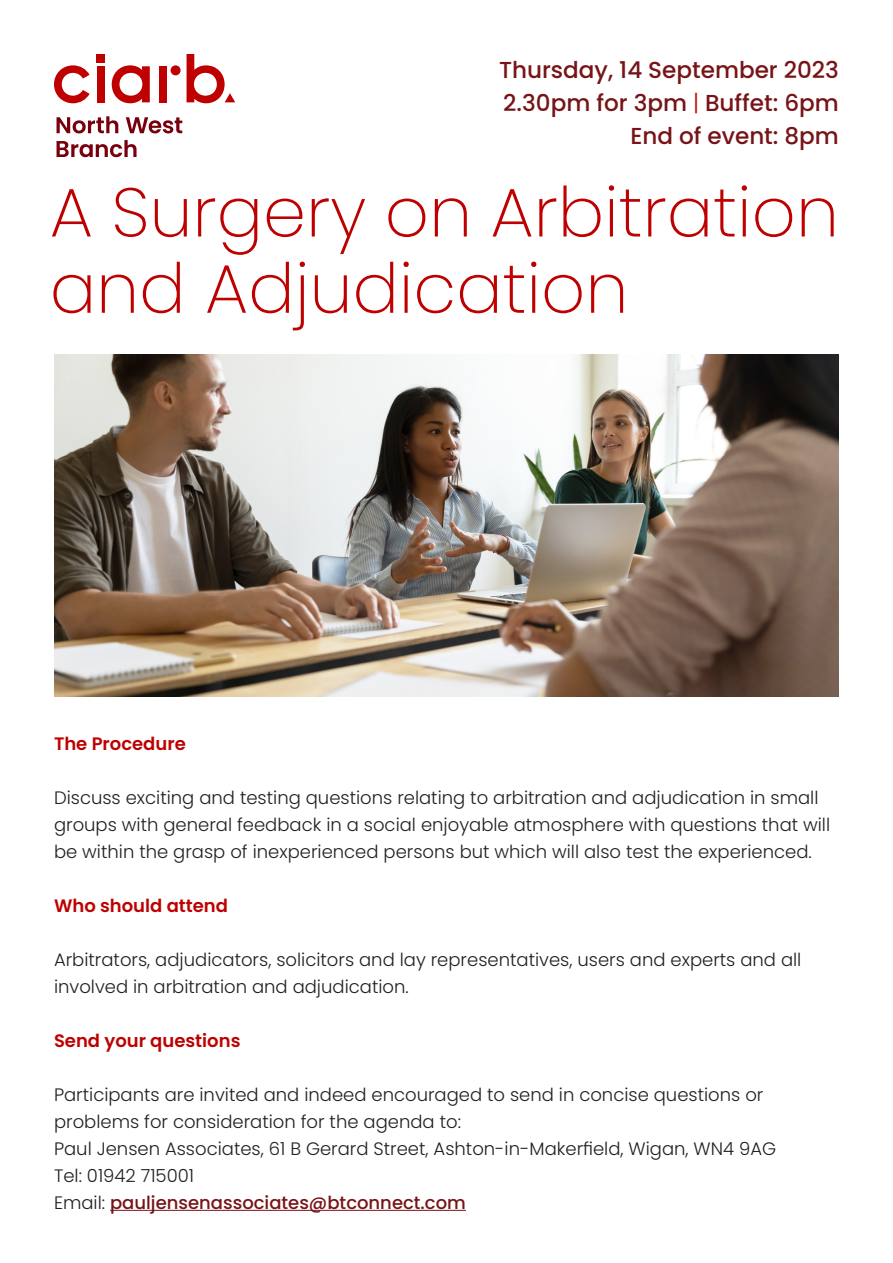
<style>
.page{position:relative;width:893px;height:1263px;background:#fff}
.page>*{position:absolute;margin:0;border:0;box-sizing:border-box;transform-origin:0 0}
.t1{font:200 69px/76.2px "Poppins";color:#be0000}
.t2{font:500 23.1px "Poppins";color:#771417}
.t3{font:300 18px/27px "Poppins";color:#231f20}
.t4{font:600 18px "Poppins";color:#be0000}
.t5{font:500 18px "Poppins";color:#771417}
.s1{font-weight:300;color:#be0000}
.s2{font-weight:300;color:#231f20}
</style>
<div class="page">
<img style="left:54px;top:354px;width:785px;height:342px">
<hr style="left:110px;top:1210px;width:356px;height:1px;background:#771417">
<svg style="left:57px;top:116px;width:61px;height:17px"></svg>
<svg style="left:126px;top:117px;width:56px;height:16px"></svg>
<svg style="left:57px;top:140px;width:80px;height:17px"></svg>
<div style="left:97px;top:54px;width:8px;height:8px;background:#bf0000"></div>
<div style="left:171px;top:65px;width:10px;height:10px;background:#bf0000;border-radius:50%"></div>
<svg style="left:54px;top:65px;width:36px;height:38px"></svg>
<div style="left:159px;top:66px;width:8px;height:36px;background:#bf0000"></div>
<div style="left:97px;top:66px;width:8px;height:36px;background:#bf0000"></div>
<svg style="left:112px;top:65px;width:38px;height:38px"></svg>
<svg style="left:187px;top:54px;width:48px;height:49px"></svg>
<p class="t2" style="left:499px;top:57px;width:341px">Thursday, 14 September 2023</p>
<p class="t2" style="left:503px;top:90px;width:337px">2.30pm for 3pm <span class="s1">|</span> Buffet: 6pm</p>
<p class="t2" style="left:630px;top:123px;width:210px">End of event: 8pm</p>
<p class="t1" style="left:50px;top:175px;width:791px">A Surgery on Arbitration and Adjudication</p>
<p class="t4" style="left:54px;top:733px;width:133px">The Procedure</p>
<p class="t3" style="left:54px;top:784px;width:778px">Discuss exciting and testing questions relating to arbitration and adjudication in small groups with general feedback in a social enjoyable atmosphere with questions that will be within the grasp of inexperienced persons but which will also test the experienced.</p>
<p class="t4" style="left:54px;top:895px;width:176px">Who should attend</p>
<p class="t3" style="left:54px;top:946px;width:749px">Arbitrators, adjudicators, solicitors and lay representatives, users and experts and all involved in arbitration and adjudication.</p>
<p class="t4" style="left:54px;top:1030px;width:188px">Send your questions</p>
<p class="t3" style="left:54px;top:1081px;width:711px">Participants are invited and indeed encouraged to send in concise questions or problems for consideration for the agenda to:</p>
<p class="t3" style="left:54px;top:1135px;width:724px">Paul Jensen Associates, 61 B Gerard Street, Ashton-in-Makerfield, Wigan, WN4 9AG</p>
<p class="t3" style="left:54px;top:1162px;width:142px">Tel: 01942 715001</p>
<p class="t5" style="left:54px;top:1192px;width:413px"><span class="s2">Email:</span> pauljensenassociates@btconnect.com</p>
</div>
